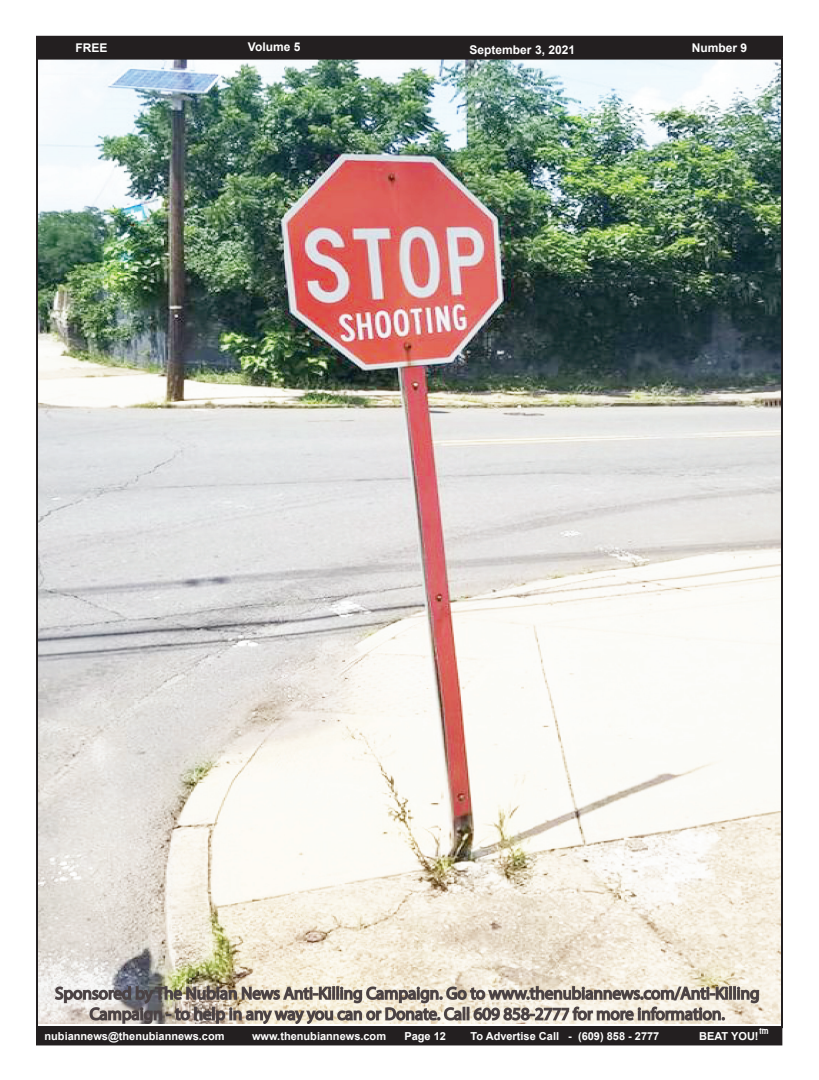
<style>
.page{position:relative;width:819px;height:1080px;background:#fff}
.page>*{position:absolute;margin:0;border:0;box-sizing:border-box;transform-origin:0 0}
.t1{font:700 12px "Arial";color:#fff}
.t2{font:700 11px "Arial";color:#fff}
.t3{font:8px "Hobo Std";color:#fff}
</style>
<div class="page">
<div style="left:36px;top:36px;width:746px;height:21px;background:#231f20"></div>
<div style="left:36px;top:36px;width:747px;height:22px;border:1px solid #231f20"></div>
<div style="left:36px;top:1027px;width:746px;height:18px;background:#231f20"></div>
<img style="left:39px;top:61px;width:741px;height:963px">
<p class="t1" style="left:76px;top:39px;width:34px">FREE</p>
<p class="t1" style="left:248px;top:38px;width:54px">Volume 5</p>
<p class="t1" style="left:470px;top:41px;width:107px">September 3, 2021</p>
<p class="t1" style="left:692px;top:39px;width:57px">Number 9</p>
<p class="t3" style="left:759px;top:1026px;width:11px">tm</p>
<p class="t2" style="left:45px;top:1029px;width:182px">nubiannews@thenubiannews.com</p>
<p class="t2" style="left:252px;top:1029px;width:136px">www.thenubiannews.com</p>
<p class="t2" style="left:404px;top:1029px;width:43px">Page 12</p>
<p class="t2" style="left:471px;top:1029px;width:190px">To Advertise Call - (609) 858 - 2777</p>
<p class="t2" style="left:699px;top:1029px;width:61px">BEAT YOU!</p>
</div>
